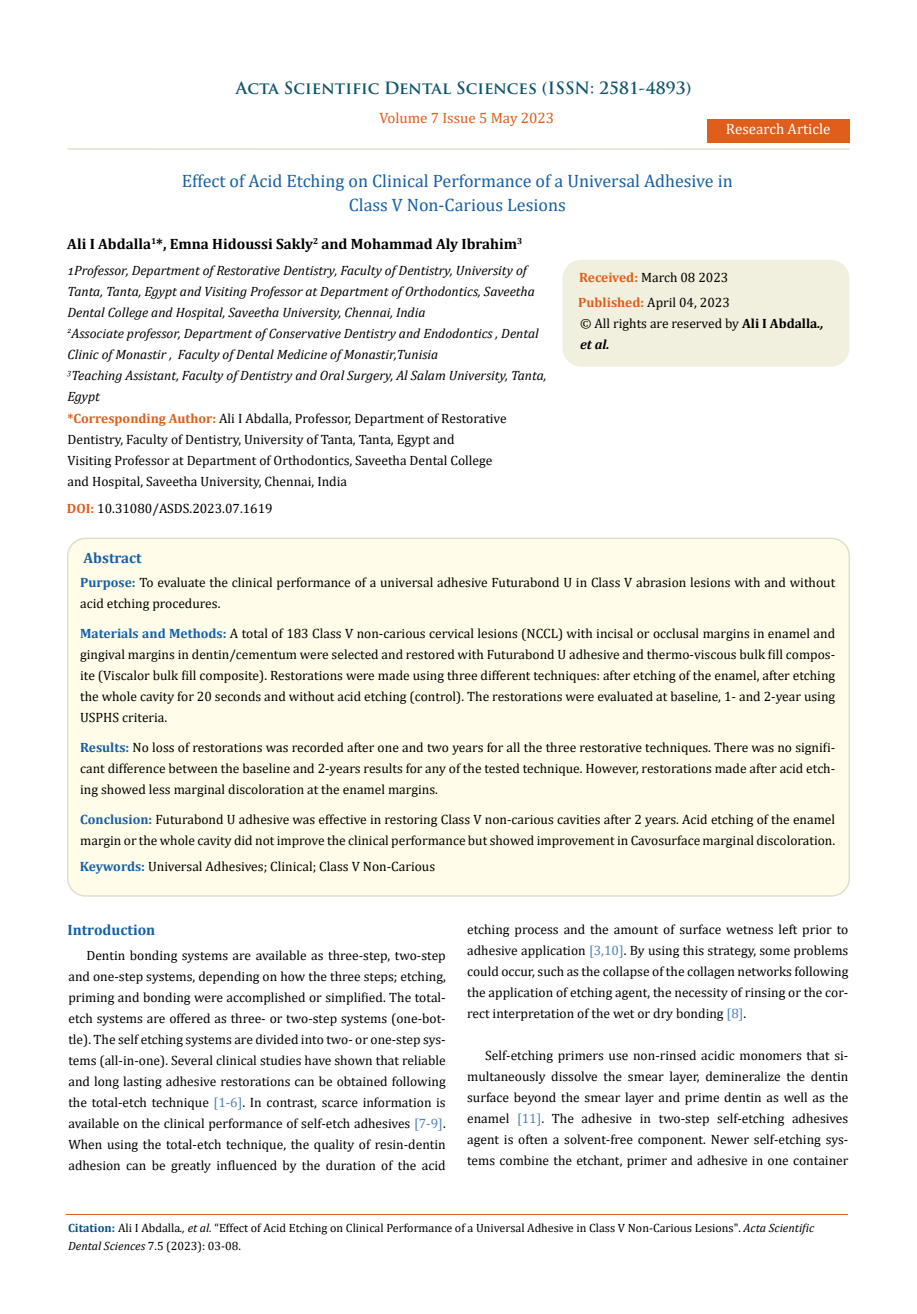
<style>
.page{position:relative;width:917px;height:1314px;background:#fff}
.page>*{position:absolute;margin:0;border:0;box-sizing:border-box;transform-origin:0 0}
.t1{font:18px/24px "Cambria";color:#1560a6;text-align:center}
.t2{font:700 16.5px "Trajan Pro";color:#0e546a}
.t3{font:700 15px "Cambria";color:#000}
.t4{font:15px "Cambria";color:#e05d1a}
.t5{font:700 15px "Cambria";color:#1560a6}
.t6{font:15px "Cambria";color:#fff}
.t7{font:13.5px/21px "Cambria";color:#000}
.t8{font:italic 13.5px/21px "Cambria";color:#000}
.t9{font:12px/18px "Cambria";color:#000}
.s1{font-weight:700;color:#e05d1a}
.s2{font-weight:700}
.s3{font-weight:700;font-style:italic}
.s4{font-weight:700;color:#1560a6}
.s5{color:#4f81bd}
.s6{font-weight:700;color:#035089}
.s7{font-style:italic}
</style>
<div class="page">
<div style="left:707px;top:119px;width:142px;height:23px;background:#e05d1a"></div>
<div style="left:563px;top:261px;width:285px;height:105px;background:#f1f0de;border-radius:18px"></div>
<div style="left:562px;top:260px;width:287px;height:107px;border:2px solid #f1f0de;border-radius:18px"></div>
<div style="left:68px;top:538px;width:781px;height:358px;background:#fffde9;border-radius:18px"></div>
<div style="left:67px;top:538px;width:783px;height:359px;border:2px solid #e0dfcd;border-radius:18px"></div>
<hr style="left:67px;top:148px;width:782px;height:2px;background:#e0dfcd">
<hr style="left:66px;top:1215px;width:782px;height:1px;background:#e05d1a">
<p class="t2" style="left:236px;top:77px;width:457px">Acta Scientific Dental Sciences (ISSN: 2581-4893)</p>
<p class="t4" style="left:379px;top:109px;width:176px">Volume 7 Issue 5 May 2023</p>
<p class="t6" style="left:726px;top:120px;width:106px">Research Article</p>
<h1 class="t1" style="left:182px;top:169px;width:552px">Effect of Acid Etching on Clinical Performance of a Universal Adhesive in<br>Class V Non-Carious Lesions</h1>
<p class="t3" style="left:67px;top:234px;width:456px">Ali I Abdalla<sup>1</sup>*, Emna Hidoussi Sakly<sup>2</sup> and Mohammad Aly Ibrahim<sup>3</sup></p>
<p class="t8" style="left:67px;top:259px;width:480px">1Professor, Department of Restorative Dentistry, Faculty of Dentistry, University of Tanta, Tanta, Egypt and Visiting Professor at Department of Orthodontics, Saveetha Dental College and Hospital, Saveetha University, Chennai, India<br><sup>2</sup>Associate professor, Department of Conservative Dentistry and Endodontics , Dental Clinic of Monastir , Faculty of Dental Medicine of Monastir,Tunisia<br><sup>3</sup>Teaching Assistant, Faculty of Dentistry and Oral Surgery, Al Salam University, Tanta, Egypt</p>
<p class="t7" style="left:67px;top:408px;width:440px"><span class="s1">*Corresponding Author:</span> Ali I Abdalla, Professor, Department of Restorative Dentistry, Faculty of Dentistry, University of Tanta, Tanta, Egypt and<br>Visiting Professor at Department of Orthodontics, Saveetha Dental College and Hospital, Saveetha University, Chennai, India</p>
<p class="t7" style="left:67px;top:498px;width:207px"><span class="s1">DOI:</span> 10.31080/ASDS.2023.07.1619</p>
<p class="t7" style="left:578px;top:265px;width:153px;line-height:24.5px"><span class="s1">Received:</span> March 08 2023<br><span class="s1">Published:</span> April 04, 2023</p>
<p class="t7" style="left:580px;top:313px;width:245px">© All rights are reserved by <span class="s2">Ali I Abdalla</span><span class="s3">., et al.</span></p>
<p class="t5" style="left:84px;top:548px;width:60px">Abstract</p>
<p class="t7" style="left:80px;top:572px;width:756px"><span class="s4">Purpose:</span> To evaluate the clinical performance of a universal adhesive Futurabond U in Class V abrasion lesions with and without acid etching procedures.</p>
<p class="t7" style="left:80px;top:623px;width:756px;text-align:justify"><span class="s4">Materials and Methods:</span> A total of 183 Class V non-carious cervical lesions (NCCL) with incisal or occlusal margins in enamel and gingival margins in dentin/cementum were selected and restored with Futurabond U adhesive and thermo-viscous bulk fill compos&shy;ite (Viscalor bulk fill composite). Restorations were made using three different techniques: after etching of the enamel, after etching the whole cavity for 20 seconds and without acid etching (control). The restorations were evaluated at baseline, 1- and 2-year using USPHS criteria.</p>
<p class="t7" style="left:80px;top:737px;width:756px;text-align:justify"><span class="s4">Results:</span> No loss of restorations was recorded after one and two years for all the three restorative techniques. There was no signifi&shy;cant difference between the baseline and 2-years results for any of the tested technique. However, restorations made after acid etch&shy;ing showed less marginal discoloration at the enamel margins.</p>
<p class="t7" style="left:80px;top:809px;width:756px"><span class="s4">Conclusion:</span> Futurabond U adhesive was effective in restoring Class V non-carious cavities after 2 years. Acid etching of the enamel margin or the whole cavity did not improve the clinical performance but showed improvement in Cavosurface marginal discoloration.</p>
<p class="t7" style="left:80px;top:855px;width:357px"><span class="s4">Keywords:</span> Universal Adhesives; Clinical; Class V Non-Carious</p>
<p class="t5" style="left:68px;top:919px;width:89px">Introduction</p>
<p class="t7" style="left:68px;top:945px;width:379px;text-align:justify;text-indent:18px">Dentin bonding systems are available as three-step, two-step and one-step systems, depending on how the three steps; etching, priming and bonding were accomplished or simplified. The total&shy;etch systems are offered as three- or two-step systems (one-bot&shy;tle). The self etching systems are divided into two- or one-step sys&shy;tems (all-in-one). Several clinical studies have shown that reliable and long lasting adhesive restorations can be obtained following the total-etch technique <span class="s5">[1-6]</span>. In contrast, scarce information is available on the clinical performance of self-etch adhesives <span class="s5">[7-9]</span>.<br>When using the total-etch technique, the quality of resin-dentin adhesion can be greatly influenced by the duration of the acid</p>
<p class="t7" style="left:467px;top:918px;width:383px;text-align:justify">etching process and the amount of surface wetness left prior to adhesive application <span class="s5">[3,10]</span>. By using this strategy, some problems could occur, such as the collapse of the collagen networks following the application of etching agent, the necessity of rinsing or the cor&shy;rect interpretation of the wet or dry bonding <span class="s5">[8]</span>.</p>
<p class="t7" style="left:467px;top:1044px;width:383px;text-align:justify;text-indent:18px">Self-etching primers use non-rinsed acidic monomers that si&shy;multaneously dissolve the smear layer, demineralize the dentin surface beyond the smear layer and prime dentin as well as the enamel <span class="s5">[11]</span>. The adhesive in two-step self-etching adhesives agent is often a solvent-free component. Newer self-etching sys&shy;tems combine the etchant, primer and adhesive in one container</p>
<p class="t9" style="left:68px;top:1219px;width:747px"><span class="s6">Citation:</span> Ali I Abdalla<span class="s7">., et al.</span> “Effect of Acid Etching on Clinical Performance of a Universal Adhesive in Class V Non-Carious Lesions". <span class="s7">Acta Scientific<br>Dental Sciences</span> 7.5 (2023): 03-08.</p>
</div>
